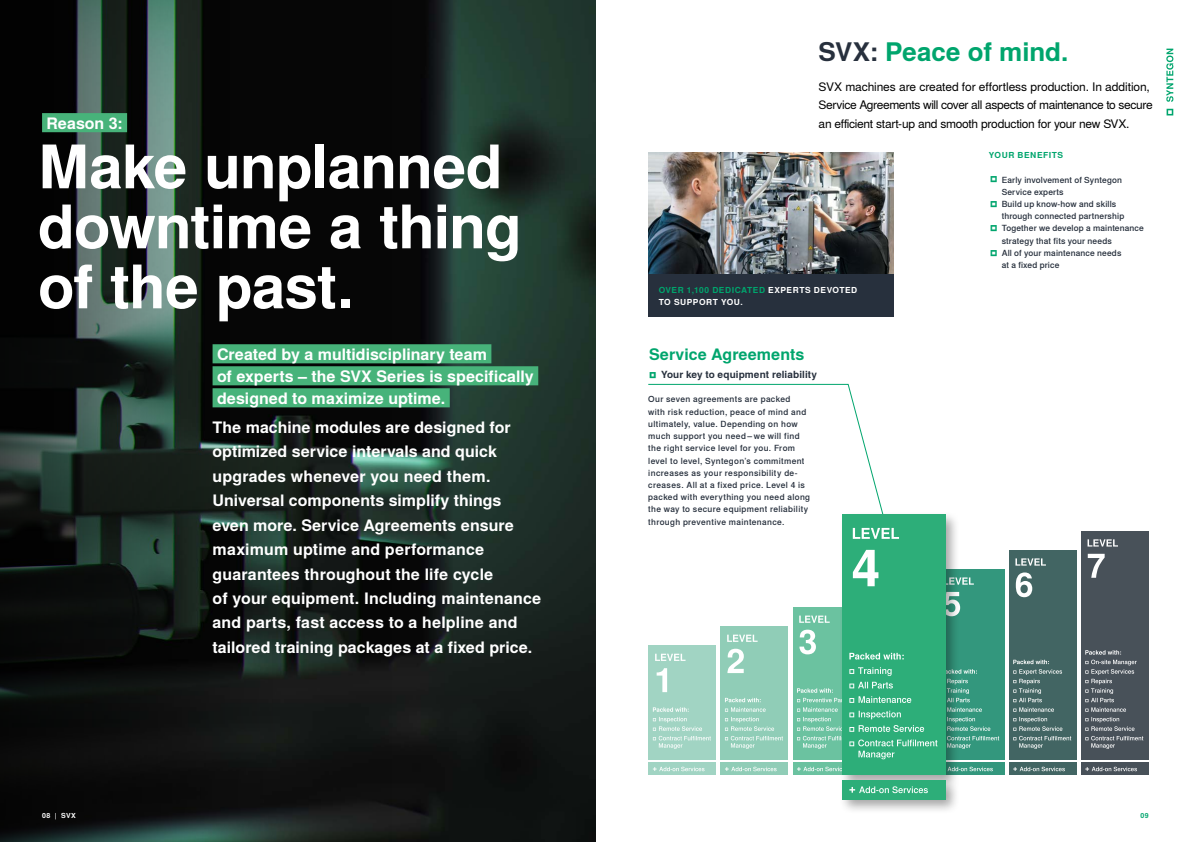
<style>
.page{position:relative;width:1191px;height:842px;background:#fff}
.page>*{position:absolute;margin:0;border:0;box-sizing:border-box;transform-origin:0 0}
.t1{font:700 60px/60px "Syntegon";letter-spacing:-.015em;color:#fff}
.t2{font:700 26px "Syntegon";letter-spacing:-.005em;color:#00a56d}
.t3{font:700 16px/24.4px "Syntegon";color:#fff}
.t4{font:700 16px "Syntegon";color:#00a56d}
.t5{font:12px/18.3px "Syntegon";letter-spacing:-.025em;color:#000}
.t6{font:700 10px "Syntegon";letter-spacing:.005em;color:#27303d}
.t7{font:500 8.4px/12.2px "Syntegon";letter-spacing:.035em;color:#27303d}
.t8{font:500 8.4px/12.2px "Syntegon";letter-spacing:.015em;color:#27303d}
.t9{font:700 8.4px/12.2px "Syntegon";letter-spacing:.065em;color:#fff}
.t10{font:700 8.4px "Syntegon";letter-spacing:.065em;color:#00a56d}
.t11{font:700 7px "Syntegon";color:#fff}
.t12{font:700 7px "Syntegon";color:#00a56d}
.s1{color:#27303d}
.s2{font-size:25.9px;color:#00a56d}
.s3{color:#00a56d}
</style>
<div class="page">
<img style="left:392px;top:0;width:203px;height:842px">
<svg style="left:0;top:0;width:392px;height:842px;background:#141b18"></svg>
<svg style="left:648px;top:384px;width:235px;height:127px"></svg>
<svg style="left:1166px;top:109px;width:7px;height:6px"></svg>
<svg style="left:1166px;top:49px;width:7px;height:53px"></svg>
<div style="left:42px;top:113px;width:85px;height:19px;background:#47b37a"></div>
<div style="left:212px;top:344px;width:279px;height:19px;background:#47b37a"></div>
<div style="left:212px;top:366px;width:326px;height:19px;background:#47b37a"></div>
<div style="left:212px;top:388px;width:238px;height:19px;background:#47b37a"></div>
<div style="left:1080px;top:762px;width:68px;height:13px;background:#485159"></div>
<svg style="left:1085px;top:767px;width:52px;height:4px"></svg>
<div style="left:1080px;top:531px;width:68px;height:228px;background:#485159"></div>
<svg style="left:1085px;top:650px;width:58px;height:99px"></svg>
<svg style="left:1087px;top:554px;width:17px;height:24px"></svg>
<svg style="left:1087px;top:539px;width:31px;height:7px"></svg>
<svg style="left:960px;top:762px;width:44px;height:13px"></svg>
<svg style="left:960px;top:767px;width:32px;height:4px"></svg>
<div style="left:936px;top:569px;width:68px;height:190px;background:#33977d"></div>
<svg style="left:960px;top:577px;width:13px;height:8px"></svg>
<div style="left:1008px;top:762px;width:68px;height:13px;background:#426563"></div>
<svg style="left:1013px;top:767px;width:52px;height:4px"></svg>
<div style="left:1008px;top:550px;width:68px;height:209px;background:#426563"></div>
<svg style="left:1013px;top:660px;width:58px;height:89px"></svg>
<svg style="left:1015px;top:572px;width:17px;height:25px"></svg>
<svg style="left:1015px;top:558px;width:31px;height:8px"></svg>
<div style="left:648px;top:645px;width:68px;height:114px;background:#a1d4c3"></div>
<svg style="left:653px;top:707px;width:58px;height:42px"></svg>
<div style="left:648px;top:762px;width:68px;height:13px;background:#a1d4c3"></div>
<svg style="left:653px;top:767px;width:51px;height:4px"></svg>
<svg style="left:656px;top:668px;width:11px;height:24px"></svg>
<svg style="left:655px;top:654px;width:30px;height:7px"></svg>
<div style="left:720px;top:762px;width:68px;height:13px;background:#90cdb7"></div>
<svg style="left:725px;top:767px;width:51px;height:4px"></svg>
<div style="left:720px;top:626px;width:68px;height:133px;background:#90cdb7"></div>
<svg style="left:725px;top:698px;width:58px;height:51px"></svg>
<svg style="left:727px;top:649px;width:17px;height:24px"></svg>
<svg style="left:727px;top:635px;width:30px;height:7px"></svg>
<svg style="left:793px;top:762px;width:46px;height:13px"></svg>
<svg style="left:797px;top:767px;width:42px;height:4px"></svg>
<div style="left:792px;top:607px;width:68px;height:152px;background:#6bc2a0"></div>
<svg style="left:799px;top:630px;width:17px;height:24px"></svg>
<svg style="left:799px;top:616px;width:30px;height:7px"></svg>
<div style="left:839px;top:511px;width:121px;height:303px;background:#000;opacity:.35"></div>
<div style="left:842px;top:780px;width:103px;height:19px;background:#2dae79"></div>
<svg style="left:849px;top:786px;width:79px;height:7px"></svg>
<div style="left:842px;top:515px;width:103px;height:260px;background:#2dae79"></div>
<svg style="left:849px;top:653px;width:54px;height:6px"></svg>
<svg style="left:797px;top:667px;width:202px;height:92px"></svg>
<svg style="left:853px;top:550px;width:25px;height:36px"></svg>
<svg style="left:852px;top:528px;width:47px;height:11px"></svg>
<img style="left:648px;top:153px;width:245px;height:121px">
<div style="left:648px;top:274px;width:245px;height:43px;background:#27303d"></div>
<h2 class="t2" style="left:818px;top:32px;width:251px"><span class="s1">SVX:</span> Peace of mind.</h2>
<p class="t5" style="left:818px;top:77px;width:335px">SVX machines are created for effortless production. In addition,<br>Service Agreements will cover all aspects of maintenance to secure</p>
<p class="t3" style="left:47px;top:111px;width:78px">Reason 3:</p>
<p class="t5" style="left:818px;top:114px;width:312px">an efficient start-up and smooth production for your new SVX.</p>
<h1 class="t1" style="left:38px;top:137px;width:485px">Make unplanned downtime a thing of the past.</h1>
<p class="t3" style="left:217px;top:343px;width:318px;line-height:22px">Created by a multidisciplinary team<br>of experts – the SVX Series is specifically designed to maximize uptime.</p>
<p class="t3" style="left:212px;top:415px;width:330px">The machine modules are designed for optimized service intervals and quick upgrades whenever you need them.<br>Universal components simplify things even more. Service Agreements ensure maximum uptime and performance guarantees throughout the life cycle<br>of your equipment. Including maintenance and parts, fast access to a helpline and tailored training packages at a fixed price.</p>
<p class="t10" style="left:989px;top:149px;width:76px">YOUR BENEFITS</p>
<p class="t8" style="left:1001px;top:173px;width:122px;text-indent:-13px"><span class="s2">•</span> Early involvement of Syntegon<br>Service experts</p>
<p class="t8" style="left:1001px;top:198px;width:124px;text-indent:-13px"><span class="s2">•</span> Build up know-how and skills through connected partnership</p>
<p class="t8" style="left:1001px;top:222px;width:144px;text-indent:-13px"><span class="s2">•</span> Together we develop a maintenance strategy that fits your needs</p>
<p class="t8" style="left:1001px;top:247px;width:121px;text-indent:-13px"><span class="s2">•</span> All of your maintenance needs at a fixed price</p>
<p class="t9" style="left:658px;top:283px;width:200px"><span class="s3">OVER 1,100 DEDICATED</span> EXPERTS DEVOTED<br>TO SUPPORT YOU.</p>
<p class="t4" style="left:649px;top:342px;width:157px">Service Agreements</p>
<p class="t6" style="left:648px;top:367px;width:170px"><span class="s2">•</span> Your key to equipment reliability</p>
<p class="t7" style="left:648px;top:393px;width:163px">Our seven agreements are packed<br>with risk reduction, peace of mind and ultimately, value. Depending on how much support you need – we will find the right service level for you. From level to level, Syntegon’s commitment increases as your responsibility de&shy;creases. All at a fixed price. Level 4 is packed with everything you need along the way to secure equipment reliability through preventive maintenance.</p>
<p class="t11" style="left:42px;top:810px;width:35px">08 | SVX</p>
<p class="t12" style="left:1140px;top:810px;width:10px">09</p>
</div>
